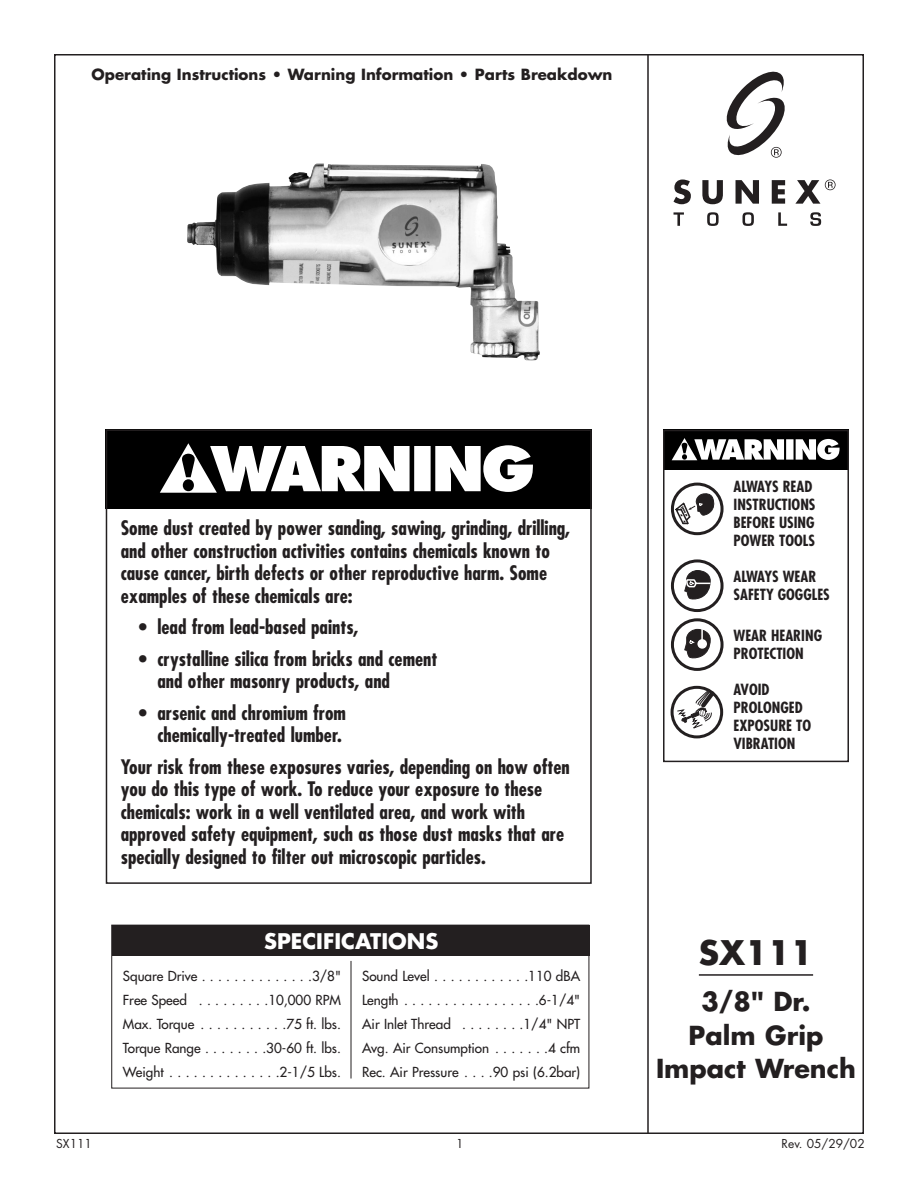
<style>
.page{position:relative;width:918px;height:1188px;background:#fff}
.page>*{position:absolute;margin:0;border:0;box-sizing:border-box;transform-origin:0 0}
.t1{font:700 33px "Futura";color:#231f20}
.t2{font:700 25.5px/33.2px "Futura";color:#231f20;text-align:center}
.t3{font:700 21px "Futura";color:#fff}
.t4{font:700 condensed 19.5px/22.5px "Futura";color:#231f20}
.t5{font:700 condensed 15px/18px "Futura";color:#231f20}
.t6{font:700 15px "Futura";color:#231f20}
.t7{font:13.5px/24px "Futura";color:#231f20;text-align:justify}
.t8{font:12px "Futura";color:#231f20}
</style>
<div class="page">
<div style="left:112px;top:925px;width:478px;height:30px;background:#231f20"></div>
<div style="left:111px;top:925px;width:478px;height:163px;border:1px solid #231f20"></div>
<hr style="left:699px;top:974px;width:114px;height:2px;background:#231f20">
<svg style="left:673px;top:180px;width:18px;height:24px"></svg>
<svg style="left:702px;top:180px;width:21px;height:24px"></svg>
<svg style="left:736px;top:180px;width:23px;height:24px"></svg>
<svg style="left:772px;top:180px;width:13px;height:24px"></svg>
<svg style="left:674px;top:212px;width:10px;height:14px"></svg>
<svg style="left:707px;top:212px;width:12px;height:14px"></svg>
<svg style="left:743px;top:212px;width:11px;height:14px"></svg>
<svg style="left:778px;top:212px;width:9px;height:14px"></svg>
<svg style="left:810px;top:212px;width:11px;height:14px"></svg>
<svg style="left:726px;top:71px;width:59px;height:87px"></svg>
<svg style="left:795px;top:179px;width:41px;height:25px"></svg>
<hr style="left:351px;top:961px;width:1px;height:118px;background:#231f20">
<svg style="left:666px;top:433px;width:180px;height:37px"></svg>
<div style="left:671px;top:559px;width:53px;height:53px;border:3px solid #231f20;border-radius:50%"></div>
<svg style="left:684px;top:570px;width:27px;height:30px"></svg>
<div style="left:671px;top:618px;width:53px;height:53px;border:3px solid #231f20;border-radius:50%"></div>
<svg style="left:684px;top:629px;width:27px;height:30px"></svg>
<div style="left:671px;top:686px;width:52px;height:52px;border:3px solid #231f20;border-radius:50%"></div>
<svg style="left:677px;top:687px;width:41px;height:43px"></svg>
<div style="left:671px;top:483px;width:53px;height:52px;border:3px solid #231f20;border-radius:50%"></div>
<svg style="left:674px;top:493px;width:41px;height:33px"></svg>
<div style="left:663px;top:430px;width:186px;height:332px;border:2px solid #231f20"></div>
<svg style="left:109px;top:432px;width:480px;height:77px"></svg>
<div style="left:106px;top:429px;width:486px;height:455px;border:2px solid #231f20"></div>
<img style="left:187px;top:163px;width:353px;height:197px">
<hr style="left:647px;top:54px;width:2px;height:1080px;background:#231f20">
<p class="t6" style="left:92px;top:67px;width:522px">Operating Instructions • Warning Information • Parts Breakdown</p>
<p class="t4" style="left:121px;top:519px;width:451px">Some dust created by power sanding, sawing, grinding, drilling, and other construction activities contains chemicals known to cause cancer, birth defects or other reproductive harm. Some examples of these chemicals are:</p>
<p class="t4" style="left:139px;top:618px;width:221px">• lead from lead-based paints,</p>
<p class="t4" style="left:157px;top:649px;width:282px;text-indent:-19px">• crystalline silica from bricks and cement and other masonry products, and</p>
<p class="t4" style="left:139px;top:703px;width:209px;text-align:right">• arsenic and chromium from chemically-treated lumber.</p>
<p class="t4" style="left:121px;top:757px;width:451px">Your risk from these exposures varies, depending on how often you do this type of work. To reduce your exposure to these chemicals: work in a well ventilated area, and work with approved safety equipment, such as those dust masks that are specially designed to filter out microscopic particles.</p>
<p class="t3" style="left:264px;top:931px;width:176px">SPECIFICATIONS</p>
<p class="t7" style="left:123px;top:964px;width:220px">Square Drive . . . . . . . . . . . . . .3/8" Free Speed . . . . . . . . .10,000 RPM Max. Torque . . . . . . . . . . .75 ft. lbs.<br>Torque Range . . . . . . . .30-60 ft. lbs.<br>Weight . . . . . . . . . . . . . .2-1/5 Lbs.</p>
<p class="t7" style="left:362px;top:964px;width:220px">Sound Level . . . . . . . . . . . .110 dBA Length . . . . . . . . . . . . . . . . .6-1/4" Air Inlet Thread . . . . . . . .1/4" NPT Avg. Air Consumption . . . . . . .4 cfm Rec. Air Pressure . . . .90 psi (6.2bar)</p>
<p class="t5" style="left:734px;top:479px;width:84px">ALWAYS READ<br>INSTRUCTIONS<br>BEFORE USING<br>POWER TOOLS</p>
<p class="t5" style="left:734px;top:569px;width:98px">ALWAYS WEAR<br>SAFETY GOGGLES</p>
<p class="t5" style="left:734px;top:628px;width:90px">WEAR HEARING<br>PROTECTION</p>
<p class="t5" style="left:734px;top:682px;width:79px">AVOID<br>PROLONGED<br>EXPOSURE TO<br>VIBRATION</p>
<h1 class="t1" style="left:699px;top:938px;width:116px">SX111</h1>
<h2 class="t2" style="left:656px;top:988px;width:201px">3/8" Dr.<br>Palm Grip<br>Impact Wrench</h2>
<p class="t8" style="left:56px;top:1138px;width:37px">SX111</p>
<p class="t8" style="left:456px;top:1138px;width:9px">1</p>
<p class="t8" style="left:782px;top:1138px;width:85px">Rev. 05/29/02</p>
</div>
